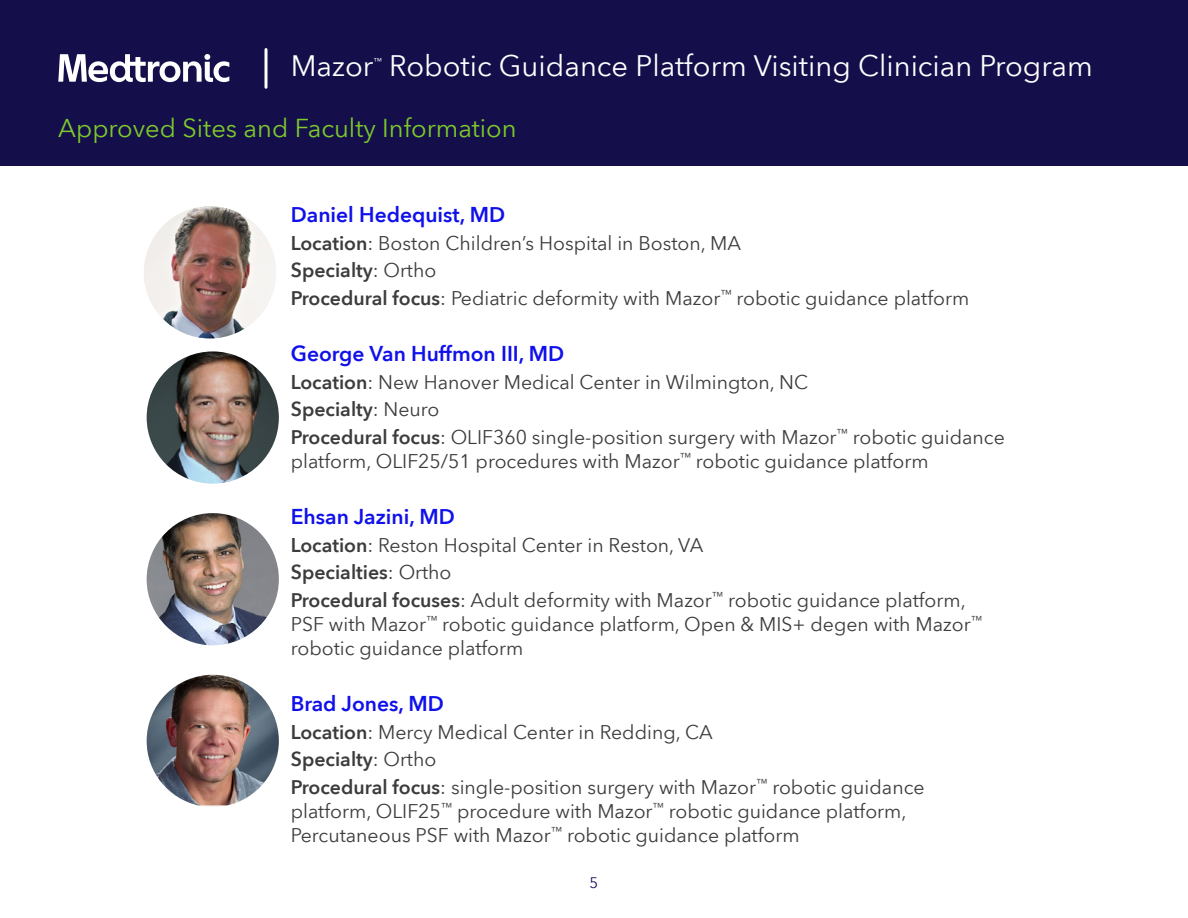
<style>
.page{position:relative;width:1188px;height:918px;background:#fff}
.page>*{position:absolute;margin:0;border:0;box-sizing:border-box;transform-origin:0 0}
.t1{font:29.1px "Avenir Next World";color:#fff}
.t2{font:25.5px "Avenir Next World";color:#7eca2a}
.t3{font:600 21px "Avenir Next World";color:#1010eb}
.t4{font:19.5px/27.5px "Avenir Next World";color:#3c3c3c}
.t5{font:15px "Avenir Next World";color:#170f5f}
.t6{font:8.55px "Avenir Next World";color:#fff}
.s1{font-weight:600}
</style>
<div class="page">
<div style="left:0;top:0;width:1188px;height:165px;background:#140f4b"></div>
<svg style="left:58px;top:54px;width:171px;height:28px"></svg>
<hr style="left:265px;top:50px;width:3px;height:37px;background:#fff">
<img style="left:147px;top:351px;width:132px;height:133px;border-radius:66px">
<img style="left:147px;top:675px;width:132px;height:130px">
<img style="left:147px;top:513px;width:132px;height:132px;border-radius:66px">
<img style="left:144px;top:206px;width:132px;height:132px;border-radius:66px">
<h1 class="t1" style="left:291px;top:43px;width:84px">Mazor</h1>
<p class="t6" style="left:373px;top:54px;width:10px">™</p>
<h1 class="t1" style="left:389px;top:43px;width:705px">Robotic Guidance Platform Visiting Clinician Program</h1>
<h2 class="t2" style="left:58px;top:108px;width:460px">Approved Sites and Faculty Information</h2>
<p class="t3" style="left:291px;top:203px;width:216px">Daniel Hedequist, MD</p>
<p class="t4" style="left:291px;top:229px;width:680px"><span class="s1">Location</span>: Boston Children’s Hospital in Boston, MA<br><span class="s1">Specialty</span>: Ortho<br><span class="s1">Procedural focus</span>: Pediatric deformity with Mazor<sup>™</sup> robotic guidance platform</p>
<p class="t3" style="left:291px;top:342px;width:275px">George Van Huffmon III, MD</p>
<p class="t4" style="left:291px;top:368px;width:716px"><span class="s1">Location</span>: New Hanover Medical Center in Wilmington, NC<br><span class="s1">Specialty</span>: Neuro<br><span class="s1">Procedural focus</span>: OLIF360 single-position surgery with Mazor<sup>™</sup> robotic guidance</p>
<p class="t4" style="left:291px;top:447px;width:639px">platform, OLIF25/51 procedures with Mazor<sup>™</sup> robotic guidance platform</p>
<p class="t3" style="left:291px;top:505px;width:166px">Ehsan Jazini, MD</p>
<p class="t4" style="left:291px;top:532px;width:677px"><span class="s1">Location</span>: Reston Hospital Center in Reston, VA<br><span class="s1">Specialties</span>: Ortho<br><span class="s1">Procedural focuses</span>: Adult deformity with Mazor<sup>™</sup> robotic guidance platform,</p>
<p class="t4" style="left:291px;top:612px;width:693px;line-height:24px">PSF with Mazor<sup>™</sup> robotic guidance platform, Open &amp; MIS+ degen with Mazor<sup>™ </sup>robotic guidance platform</p>
<p class="t3" style="left:291px;top:692px;width:155px">Brad Jones, MD</p>
<p class="t4" style="left:291px;top:719px;width:635px"><span class="s1">Location</span>: Mercy Medical Center in Redding, CA<br><span class="s1">Specialty</span>: Ortho<br><span class="s1">Procedural focus</span>: single-position surgery with Mazor<sup>™</sup> robotic guidance</p>
<p class="t4" style="left:291px;top:799px;width:617px;line-height:24px">platform, OLIF25<sup>™</sup> procedure with Mazor<sup>™</sup> robotic guidance platform,<br>Percutaneous PSF with Mazor<sup>™</sup> robotic guidance platform</p>
<p class="t5" style="left:590px;top:871px;width:10px">5</p>
</div>
